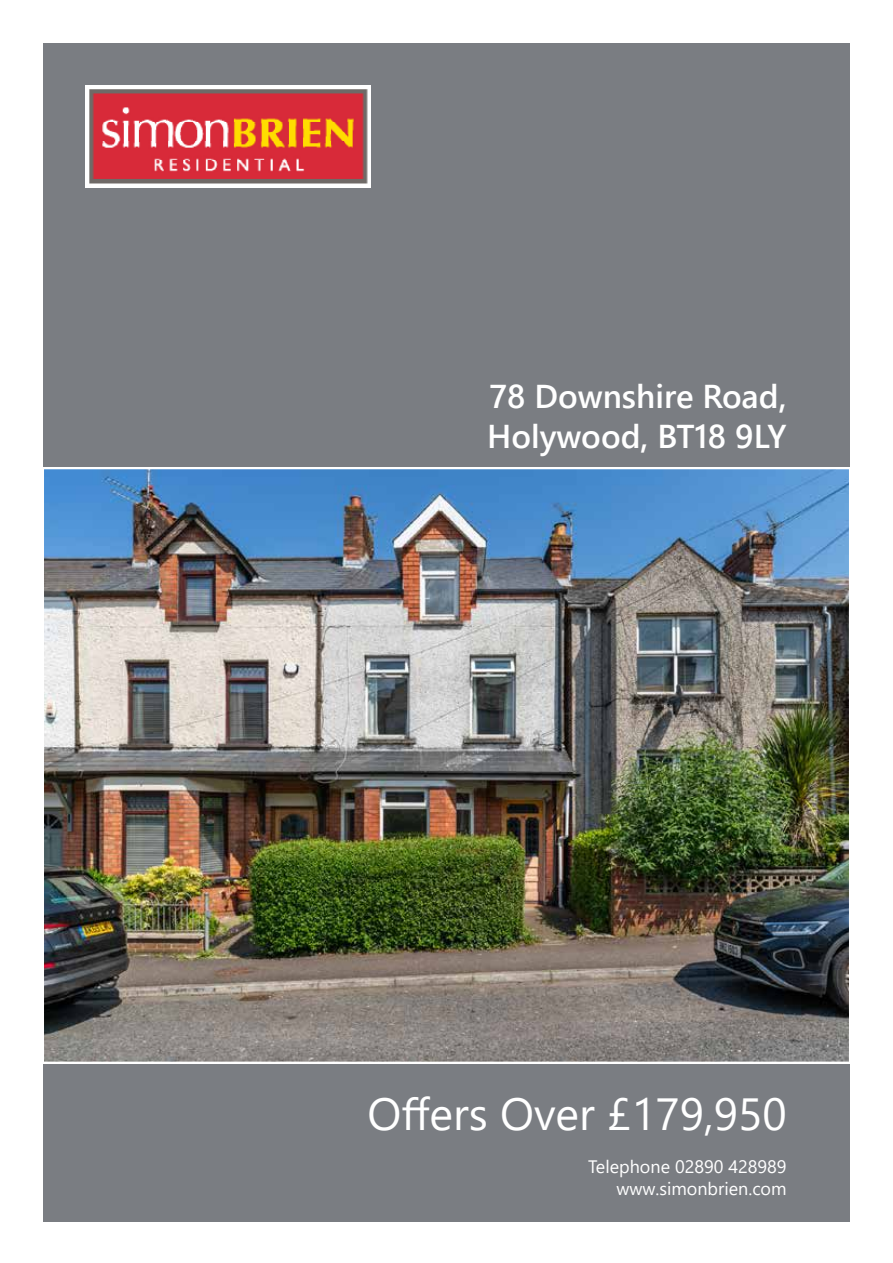
<style>
.page{position:relative;width:893px;height:1263px;background:#fff}
.page>*{position:absolute;margin:0;border:0;box-sizing:border-box;transform-origin:0 0}
.t1{font:45px "Segoe UI";color:#fff}
.t2{font:600 33px/39.6px "Segoe UI";color:#fff}
.t3{font:18px/21.6px "Segoe UI";color:#fff;text-align:right}
</style>
<div class="page">
<div style="left:43px;top:43px;width:807px;height:424px;background:#7a7d82"></div>
<div style="left:43px;top:1064px;width:807px;height:157px;background:#7a7d82"></div>
<img style="left:46px;top:471px;width:801px;height:589px">
<img style="left:85px;top:85px;width:286px;height:102px">
<h2 class="t2" style="left:487px;top:374px;width:301px">78 Downshire Road,<br>Holywood, BT18 9LY</h2>
<h1 class="t1" style="left:368px;top:1071px;width:421px">Offers Over £179,950</h1>
<p class="t3" style="left:588px;top:1154px;width:200px">Telephone 02890 428989 www.simonbrien.com</p>
</div>
